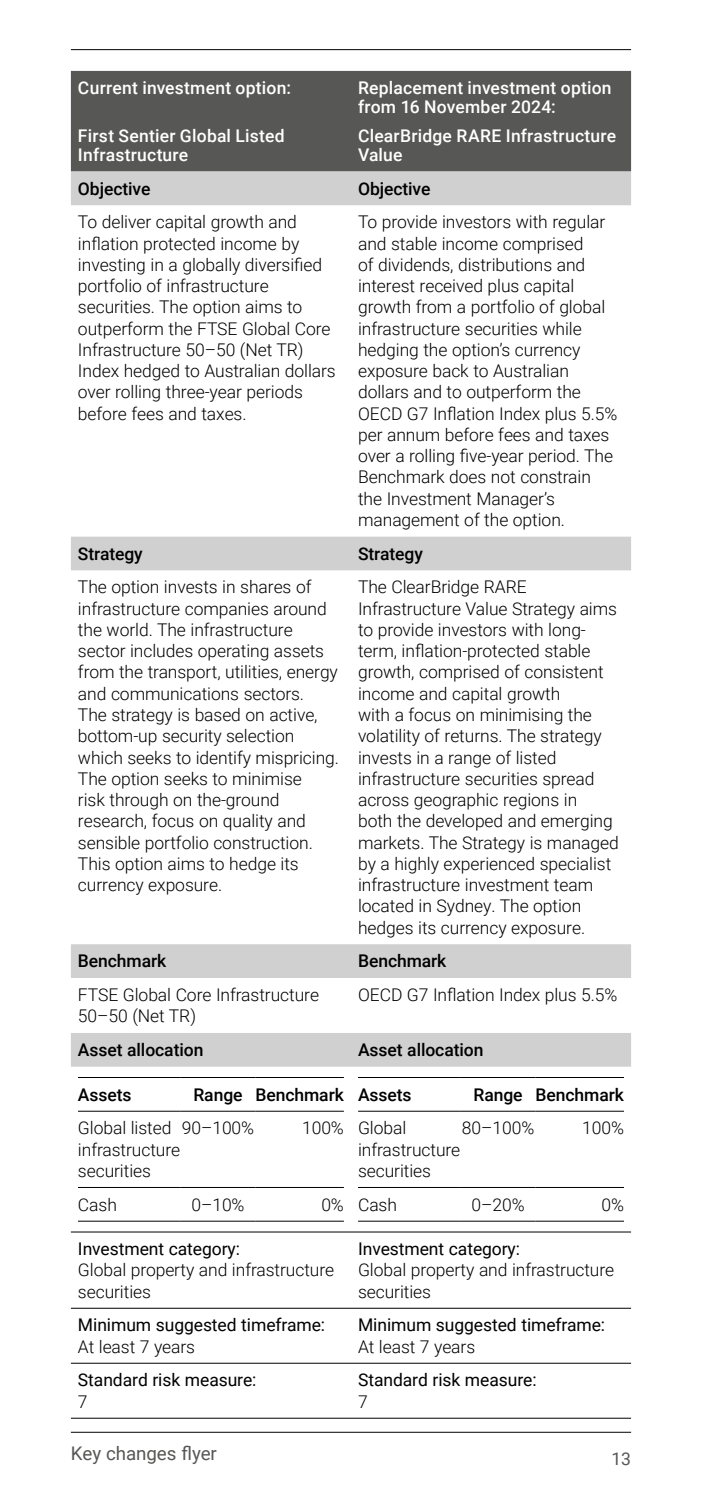
<style>
.page{position:relative;width:702px;height:1489px;background:#fff}
.page>*{position:absolute;margin:0;border:0;box-sizing:border-box;transform-origin:0 0}
.t1{font:18.75px "Roboto";letter-spacing:-.005em;color:#575756}
.KCF_09_Table_Body{font:300 17.5px/21.2px "Roboto";letter-spacing:-.005em;color:#000}
.KCF_09_Table_Col_Head{font:500 17.5px/18.8px "Roboto";letter-spacing:.015em;color:#fff}
.KCF_09_Table_Body-2{font:17.5px/21.2px "Roboto";letter-spacing:-.005em;color:#000}
.KCF_09_Table_Body_Medium{font:500 17.5px "Roboto";letter-spacing:-.005em;color:#000}
.KCF_09_Table_Body-3{font:500 17.5px "Roboto";letter-spacing:-.005em;color:#000}
.t2{font:17.5px "Roboto";color:#575756}
.s1{font-weight:400}
.s2{font-weight:300}
</style>
<div class="page">
<hr style="left:71px;top:1431px;width:560px;height:1px;background:#000">
<hr style="left:71px;top:49px;width:560px;height:1px;background:#000">
<div style="left:71px;top:71px;width:560px;height:100px;background:#575756"></div>
<svg style="left:71px;top:171px;width:560px;height:895px"></svg>
<hr style="left:71px;top:1231px;width:280px;height:1px;background:#000">
<hr style="left:351px;top:1231px;width:280px;height:1px;background:#000">
<hr style="left:71px;top:1307px;width:280px;height:1px;background:#000">
<hr style="left:351px;top:1307px;width:280px;height:1px;background:#000">
<hr style="left:71px;top:1362px;width:280px;height:1px;background:#000">
<hr style="left:351px;top:1362px;width:280px;height:1px;background:#000">
<hr style="left:71px;top:1417px;width:280px;height:1px;background:#000">
<hr style="left:351px;top:1417px;width:280px;height:1px;background:#000">
<hr style="left:78px;top:1076px;width:103px;height:1px;background:#000">
<hr style="left:181px;top:1076px;width:74px;height:1px;background:#000">
<hr style="left:255px;top:1076px;width:89px;height:1px;background:#000">
<hr style="left:78px;top:1110px;width:103px;height:1px;background:#000">
<hr style="left:181px;top:1110px;width:74px;height:1px;background:#000">
<hr style="left:255px;top:1110px;width:89px;height:1px;background:#000">
<hr style="left:78px;top:1186px;width:103px;height:1px;background:#000">
<hr style="left:181px;top:1186px;width:74px;height:1px;background:#000">
<hr style="left:255px;top:1186px;width:89px;height:1px;background:#000">
<hr style="left:78px;top:1220px;width:103px;height:1px;background:#000">
<hr style="left:181px;top:1220px;width:74px;height:1px;background:#000">
<hr style="left:255px;top:1220px;width:89px;height:1px;background:#000">
<hr style="left:358px;top:1076px;width:103px;height:1px;background:#000">
<hr style="left:461px;top:1076px;width:74px;height:1px;background:#000">
<hr style="left:535px;top:1076px;width:89px;height:1px;background:#000">
<hr style="left:358px;top:1110px;width:103px;height:1px;background:#000">
<hr style="left:461px;top:1110px;width:74px;height:1px;background:#000">
<hr style="left:535px;top:1110px;width:89px;height:1px;background:#000">
<hr style="left:358px;top:1186px;width:103px;height:1px;background:#000">
<hr style="left:461px;top:1186px;width:74px;height:1px;background:#000">
<hr style="left:535px;top:1186px;width:89px;height:1px;background:#000">
<hr style="left:358px;top:1220px;width:103px;height:1px;background:#000">
<hr style="left:461px;top:1220px;width:74px;height:1px;background:#000">
<hr style="left:535px;top:1220px;width:89px;height:1px;background:#000">
<p class="KCF_09_Table_Col_Head" style="left:78px;top:78px;width:214px">Current investment option:</p>
<p class="KCF_09_Table_Col_Head" style="left:78px;top:126px;width:208px">First Sentier Global Listed<br>Infrastructure</p>
<p class="KCF_09_Table_Col_Head" style="left:358px;top:78px;width:255px">Replacement investment option from 16 November 2024:</p>
<p class="KCF_09_Table_Col_Head" style="left:358px;top:126px;width:260px">ClearBridge RARE Infrastructure<br>Value</p>
<p class="KCF_09_Table_Body_Medium" style="left:78px;top:176px;width:74px">Objective</p>
<p class="KCF_09_Table_Body_Medium" style="left:358px;top:176px;width:74px">Objective</p>
<p class="KCF_09_Table_Body" style="left:78px;top:211px;width:259px">To deliver capital growth and inflation protected income by investing in a globally diversified portfolio of infrastructure securities. The option aims to outperform the FTSE Global Core<br>Infrastructure 50–50 (Net TR)<br>Index hedged to Australian dollars over rolling three-year periods before fees and taxes.</p>
<p class="KCF_09_Table_Body" style="left:358px;top:211px;width:261px">To provide investors with regular and stable income comprised<br>of dividends, distributions and interest received plus capital growth from a portfolio of global infrastructure securities while hedging the option’s currency exposure back to Australian dollars and to outperform the<br>OECD G7 Inflation Index plus 5.5% per annum before fees and taxes over a rolling five-year period. The<br>Benchmark does not constrain the Investment Manager’s management of the option.</p>
<p class="KCF_09_Table_Body_Medium" style="left:78px;top:541px;width:66px">Strategy</p>
<p class="KCF_09_Table_Body_Medium" style="left:358px;top:541px;width:66px">Strategy</p>
<p class="KCF_09_Table_Body" style="left:78px;top:576px;width:262px">The option invests in shares of infrastructure companies around the world. The infrastructure sector includes operating assets from the transport, utilities, energy and communications sectors.<br>The strategy is based on active, bottom-up security selection which seeks to identify mispricing.<br>The option seeks to minimise<br>risk through on the-ground research, focus on quality and sensible portfolio construction.<br>This option aims to hedge its currency exposure.</p>
<p class="KCF_09_Table_Body" style="left:358px;top:576px;width:262px">The ClearBridge RARE<br>Infrastructure Value Strategy aims to provide investors with long&shy;term, inflation-protected stable growth, comprised of consistent income and capital growth<br>with a focus on minimising the volatility of returns. The strategy invests in a range of listed infrastructure securities spread across geographic regions in<br>both the developed and emerging markets. The Strategy is managed by a highly experienced specialist infrastructure investment team located in Sydney. The option hedges its currency exposure.</p>
<p class="KCF_09_Table_Body_Medium" style="left:78px;top:948px;width:90px">Benchmark</p>
<p class="KCF_09_Table_Body_Medium" style="left:358px;top:948px;width:90px">Benchmark</p>
<p class="KCF_09_Table_Body" style="left:78px;top:983px;width:242px">FTSE Global Core Infrastructure<br>50–50 (Net TR)</p>
<p class="KCF_09_Table_Body" style="left:358px;top:983px;width:261px">OECD G7 Inflation Index plus 5.5%</p>
<p class="KCF_09_Table_Body_Medium" style="left:78px;top:1037px;width:127px">Asset allocation</p>
<p class="KCF_09_Table_Body_Medium" style="left:358px;top:1037px;width:127px">Asset allocation</p>
<p class="KCF_09_Table_Body-3" style="left:78px;top:1082px;width:55px">Assets</p>
<p class="KCF_09_Table_Body-3" style="left:193px;top:1082px;width:51px">Range</p>
<p class="KCF_09_Table_Body-3" style="left:255px;top:1082px;width:90px">Benchmark</p>
<p class="KCF_09_Table_Body" style="left:78px;top:1116px;width:104px">Global listed infrastructure securities</p>
<p class="KCF_09_Table_Body" style="left:182px;top:1116px;width:74px">90–100%</p>
<p class="KCF_09_Table_Body" style="left:302px;top:1116px;width:43px">100%</p>
<p class="KCF_09_Table_Body" style="left:78px;top:1192px;width:40px">Cash</p>
<p class="KCF_09_Table_Body" style="left:191px;top:1192px;width:55px">0–10%</p>
<p class="KCF_09_Table_Body" style="left:321px;top:1192px;width:24px">0%</p>
<p class="KCF_09_Table_Body-3" style="left:358px;top:1082px;width:55px">Assets</p>
<p class="KCF_09_Table_Body-3" style="left:473px;top:1082px;width:51px">Range</p>
<p class="KCF_09_Table_Body-3" style="left:535px;top:1082px;width:90px">Benchmark</p>
<p class="KCF_09_Table_Body" style="left:358px;top:1116px;width:104px">Global infrastructure securities</p>
<p class="KCF_09_Table_Body" style="left:462px;top:1116px;width:74px">80–100%</p>
<p class="KCF_09_Table_Body" style="left:582px;top:1116px;width:43px">100%</p>
<p class="KCF_09_Table_Body" style="left:358px;top:1192px;width:40px">Cash</p>
<p class="KCF_09_Table_Body" style="left:471px;top:1192px;width:55px">0–20%</p>
<p class="KCF_09_Table_Body" style="left:601px;top:1192px;width:24px">0%</p>
<p class="KCF_09_Table_Body" style="left:78px;top:1237px;width:258px"><span class="s1">Investment category:<br></span>Global property and infrastructure securities</p>
<p class="KCF_09_Table_Body" style="left:358px;top:1237px;width:258px"><span class="s1">Investment category:<br></span>Global property and infrastructure securities</p>
<p class="KCF_09_Table_Body-2" style="left:78px;top:1313px;width:248px">Minimum suggested timeframe:<br><span class="s2">At least 7 years</span></p>
<p class="KCF_09_Table_Body-2" style="left:358px;top:1313px;width:248px">Minimum suggested timeframe:<br><span class="s2">At least 7 years</span></p>
<p class="KCF_09_Table_Body-2" style="left:78px;top:1368px;width:180px">Standard risk measure:<br><span class="s2">7</span></p>
<p class="KCF_09_Table_Body-2" style="left:358px;top:1368px;width:180px">Standard risk measure:<br><span class="s2">7</span></p>
<p class="t1" style="left:71px;top:1439px;width:147px">Key changes flyer</p>
<p class="t2" style="left:611px;top:1446px;width:21px">13</p>
</div>
